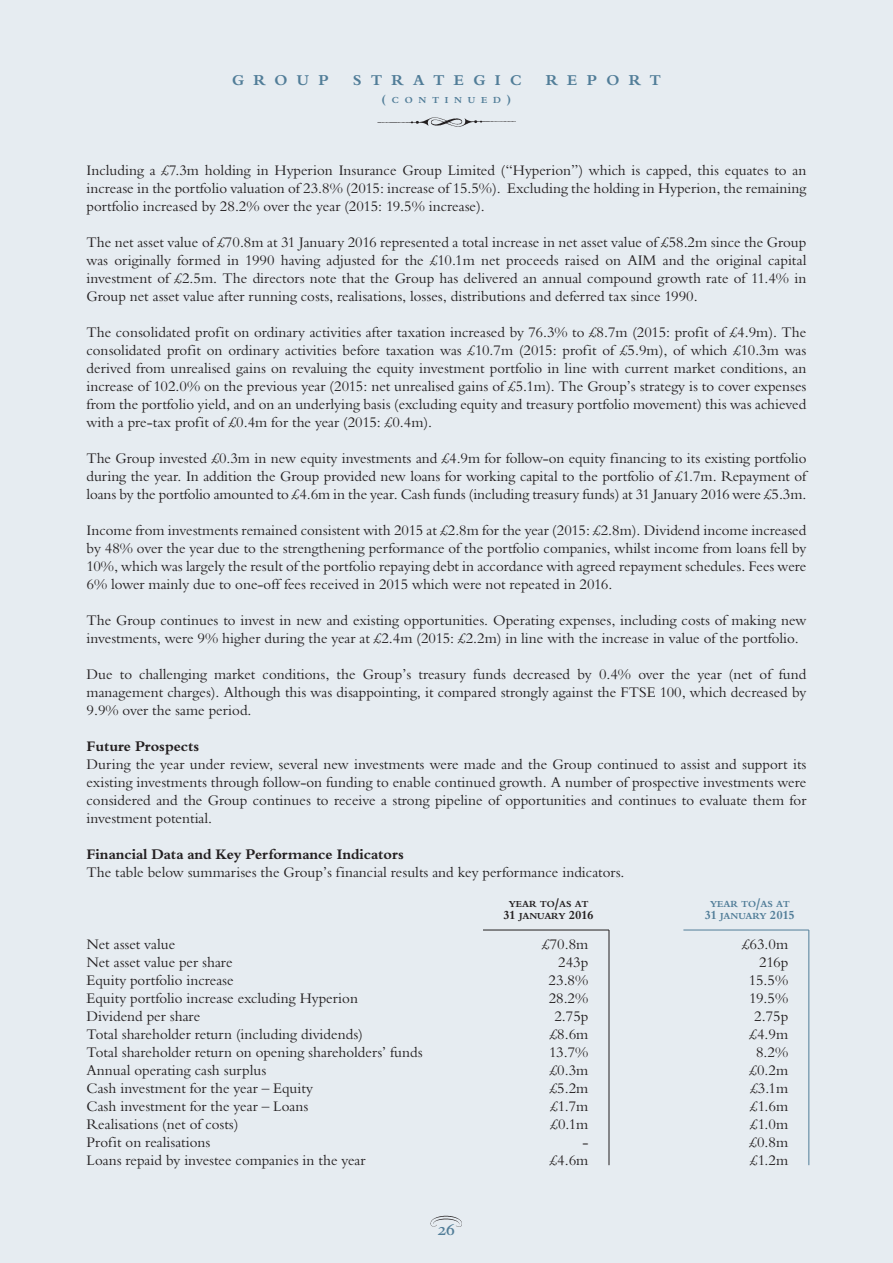
<style>
.page{position:relative;width:893px;height:1263px;background:#e6ecf1}
.page>*{position:absolute;margin:0;border:0;box-sizing:border-box;transform-origin:0 0}
.t1{font:700 16.5px "Bergamo Sm Caps";color:#517d98}
.t2{font:700 14.7px "Bergamo";letter-spacing:.645em;color:#517d98}
.t3{font:14.25px/18px "Bergamo";color:#231f20;text-align:justify}
.t4{font:700 14.25px "Bergamo";color:#231f20}
.t5{font:700 9px "Bergamo";color:#231f20}
.t6{font:700 9px "Bergamo";color:#517d98}
.t7{font:700 9px "Bergamo";letter-spacing:.645em;color:#517d98}
.s1{font-size:12px}
</style>
<div class="page">
<img style="left:377px;top:117px;width:139px;height:10px">
<img style="left:430px;top:1215px;width:32px;height:12px">
<hr style="left:483px;top:930px;width:126px;height:1px;background:#231f20">
<hr style="left:609px;top:930px;width:1px;height:235px;background:#231f20">
<hr style="left:683px;top:930px;width:126px;height:1px;background:#517d98">
<hr style="left:808px;top:930px;width:1px;height:235px;background:#517d98">
<p class="t2" style="left:232px;top:71px;width:98px">GROUP</p>
<p class="t2" style="left:353px;top:71px;width:170px">STRATEGIC</p>
<p class="t2" style="left:546px;top:71px;width:117px">REPORT</p>
<p class="t7" style="left:381px;top:95px;width:131px"><span class="s1">(</span>CONTINUED<span class="s1">)</span></p>
<p class="t3" style="left:87px;top:161px;width:721px">Including a £7.3m holding in Hyperion Insurance Group Limited (“Hyperion”) which is capped, this equates to an increase in the portfolio valuation of 23.8% (2015: increase of 15.5%). Excluding the holding in Hyperion, the remaining portfolio increased by 28.2% over the year (2015: 19.5% increase).</p>
<p class="t3" style="left:87px;top:233px;width:721px">The net asset value of £70.8m at 31 January 2016 represented a total increase in net asset value of £58.2m since the Group was originally formed in 1990 having adjusted for the £10.1m net proceeds raised on AIM and the original capital investment of £2.5m. The directors note that the Group has delivered an annual compound growth rate of 11.4% in Group net asset value after running costs, realisations, losses, distributions and deferred tax since 1990.</p>
<p class="t3" style="left:87px;top:323px;width:721px">The consolidated profit on ordinary activities after taxation increased by 76.3% to £8.7m (2015: profit of £4.9m). The consolidated profit on ordinary activities before taxation was £10.7m (2015: profit of £5.9m), of which £10.3m was derived from unrealised gains on revaluing the equity investment portfolio in line with current market conditions, an increase of 102.0% on the previous year (2015: net unrealised gains of £5.1m). The Group’s strategy is to cover expenses from the portfolio yield, and on an underlying basis (excluding equity and treasury portfolio movement) this was achieved with a pre-tax profit of £0.4m for the year (2015: £0.4m).</p>
<p class="t3" style="left:87px;top:449px;width:721px">The Group invested £0.3m in new equity investments and £4.9m for follow-on equity financing to its existing portfolio during the year. In addition the Group provided new loans for working capital to the portfolio of £1.7m. Repayment of loans by the portfolio amounted to £4.6m in the year. Cash funds (including treasury funds) at 31 January 2016 were £5.3m.</p>
<p class="t3" style="left:87px;top:521px;width:721px">Income from investments remained consistent with 2015 at £2.8m for the year (2015: £2.8m). Dividend income increased by 48% over the year due to the strengthening performance of the portfolio companies, whilst income from loans fell by 10%, which was largely the result of the portfolio repaying debt in accordance with agreed repayment schedules. Fees were 6% lower mainly due to one-off fees received in 2015 which were not repeated in 2016.</p>
<p class="t3" style="left:87px;top:611px;width:721px">The Group continues to invest in new and existing opportunities. Operating expenses, including costs of making new investments, were 9% higher during the year at £2.4m (2015: £2.2m) in line with the increase in value of the portfolio.</p>
<p class="t3" style="left:87px;top:665px;width:721px">Due to challenging market conditions, the Group’s treasury funds decreased by 0.4% over the year (net of fund management charges). Although this was disappointing, it compared strongly against the FTSE 100, which decreased by 9.9% over the same period.</p>
<p class="t4" style="left:87px;top:738px;width:114px">Future Prospects</p>
<p class="t3" style="left:87px;top:755px;width:721px">During the year under review, several new investments were made and the Group continued to assist and support its existing investments through follow-on funding to enable continued growth. A number of prospective investments were considered and the Group continues to receive a strong pipeline of opportunities and continues to evaluate them for investment potential.</p>
<p class="t4" style="left:87px;top:846px;width:319px">Financial Data and Key Performance Indicators</p>
<p class="t3" style="left:87px;top:863px;width:539px">The table below summarises the Group’s financial results and key performance indicators.</p>
<p class="t5" style="left:509px;top:899px;width:81px">YEAR TO<span class="s1">/</span>AS AT</p>
<p class="t6" style="left:710px;top:899px;width:81px">YEAR TO<span class="s1">/</span>AS AT</p>
<p class="t5" style="left:504px;top:911px;width:91px"><span class="s1">31</span> JANUARY <span class="s1">2016</span></p>
<p class="t6" style="left:705px;top:911px;width:92px"><span class="s1">31</span> JANUARY <span class="s1">2015</span></p>
<p class="t3" style="left:87px;top:935px;width:90px">Net asset value</p>
<p class="t3" style="left:542px;top:935px;width:48px">£70.8m</p>
<p class="t3" style="left:742px;top:935px;width:48px">£63.0m</p>
<p class="t3" style="left:87px;top:953px;width:147px">Net asset value per share</p>
<p class="t3" style="left:558px;top:953px;width:32px">243p</p>
<p class="t3" style="left:759px;top:953px;width:30px">216p</p>
<p class="t3" style="left:87px;top:971px;width:149px">Equity portfolio increase</p>
<p class="t3" style="left:549px;top:971px;width:41px">23.8%</p>
<p class="t3" style="left:749px;top:971px;width:41px">15.5%</p>
<p class="t3" style="left:87px;top:989px;width:273px">Equity portfolio increase excluding Hyperion</p>
<p class="t3" style="left:549px;top:989px;width:41px">28.2%</p>
<p class="t3" style="left:749px;top:989px;width:40px">19.5%</p>
<p class="t3" style="left:87px;top:1007px;width:115px">Dividend per share</p>
<p class="t3" style="left:554px;top:1007px;width:36px">2.75p</p>
<p class="t3" style="left:754px;top:1007px;width:36px">2.75p</p>
<p class="t3" style="left:87px;top:1025px;width:278px">Total shareholder return (including dividends)</p>
<p class="t3" style="left:550px;top:1025px;width:40px">£8.6m</p>
<p class="t3" style="left:750px;top:1025px;width:40px">£4.9m</p>
<p class="t3" style="left:87px;top:1043px;width:338px">Total shareholder return on opening shareholders’ funds</p>
<p class="t3" style="left:549px;top:1043px;width:41px">13.7%</p>
<p class="t3" style="left:756px;top:1043px;width:34px">8.2%</p>
<p class="t3" style="left:87px;top:1061px;width:181px">Annual operating cash surplus</p>
<p class="t3" style="left:550px;top:1061px;width:40px">£0.3m</p>
<p class="t3" style="left:750px;top:1061px;width:40px">£0.2m</p>
<p class="t3" style="left:87px;top:1079px;width:228px">Cash investment for the year – Equity</p>
<p class="t3" style="left:550px;top:1079px;width:40px">£5.2m</p>
<p class="t3" style="left:750px;top:1079px;width:39px">£3.1m</p>
<p class="t3" style="left:87px;top:1097px;width:223px">Cash investment for the year – Loans</p>
<p class="t3" style="left:550px;top:1097px;width:40px">£1.7m</p>
<p class="t3" style="left:750px;top:1097px;width:40px">£1.6m</p>
<p class="t3" style="left:87px;top:1115px;width:153px">Realisations (net of costs)</p>
<p class="t3" style="left:551px;top:1115px;width:39px">£0.1m</p>
<p class="t3" style="left:750px;top:1115px;width:40px">£1.0m</p>
<p class="t3" style="left:87px;top:1133px;width:125px">Profit on realisations</p>
<p class="t3" style="left:582px;top:1133px;width:8px">-</p>
<p class="t3" style="left:750px;top:1133px;width:40px">£0.8m</p>
<p class="t3" style="left:87px;top:1151px;width:280px">Loans repaid by investee companies in the year</p>
<p class="t3" style="left:550px;top:1151px;width:40px">£4.6m</p>
<p class="t3" style="left:750px;top:1151px;width:40px">£1.2m</p>
<p class="t1" style="left:438px;top:1219px;width:19px">26</p>
</div>
